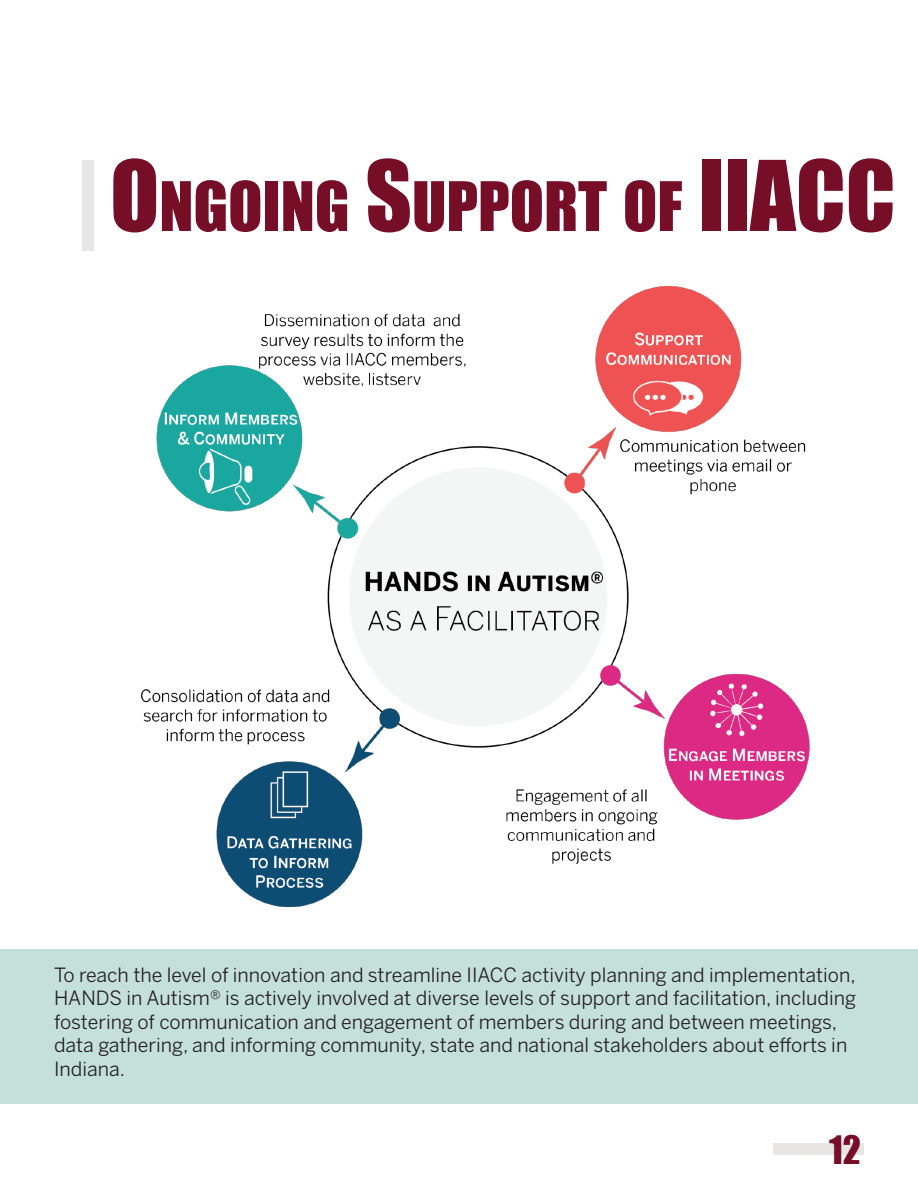
<style>
.page{position:relative;width:918px;height:1188px;background:#fff}
.page>*{position:absolute;margin:0;border:0;box-sizing:border-box;transform-origin:0 0}
.t1{font:63px "Impact";color:#770e28}
.t2{font:36px "Impact";color:#770e28}
.Main{font:19.5px/23.4px "Benton Sans";color:#231f20}
.s1{font-size:90px}
</style>
<div class="page">
<div style="left:773px;top:1143px;width:91px;height:12px;background:#e8e6e5"></div>
<div style="left:0;top:950px;width:918px;height:154px;background:#c5e0da"></div>
<img style="left:141px;top:287px;width:669px;height:620px">
<div style="left:82px;top:160px;width:12px;height:91px;background:#e8e6e5"></div>
<p class="t1" style="left:110px;top:157px;width:787px"><span class="s1">O</span>NGOING <span class="s1">S</span>UPPORT OF <span class="s1">IIACC</span></p>
<p class="Main" style="left:54px;top:963px;width:804px">To reach the level of innovation and streamline IIACC activity planning and implementation, HANDS in Autism® is actively involved at diverse levels of support and facilitation, including fostering of communication and engagement of members during and between meetings, data gathering, and informing community, state and national stakeholders about efforts in Indiana.</p>
<h2 class="t2" style="left:829px;top:1122px;width:33px">12</h2>
</div>
